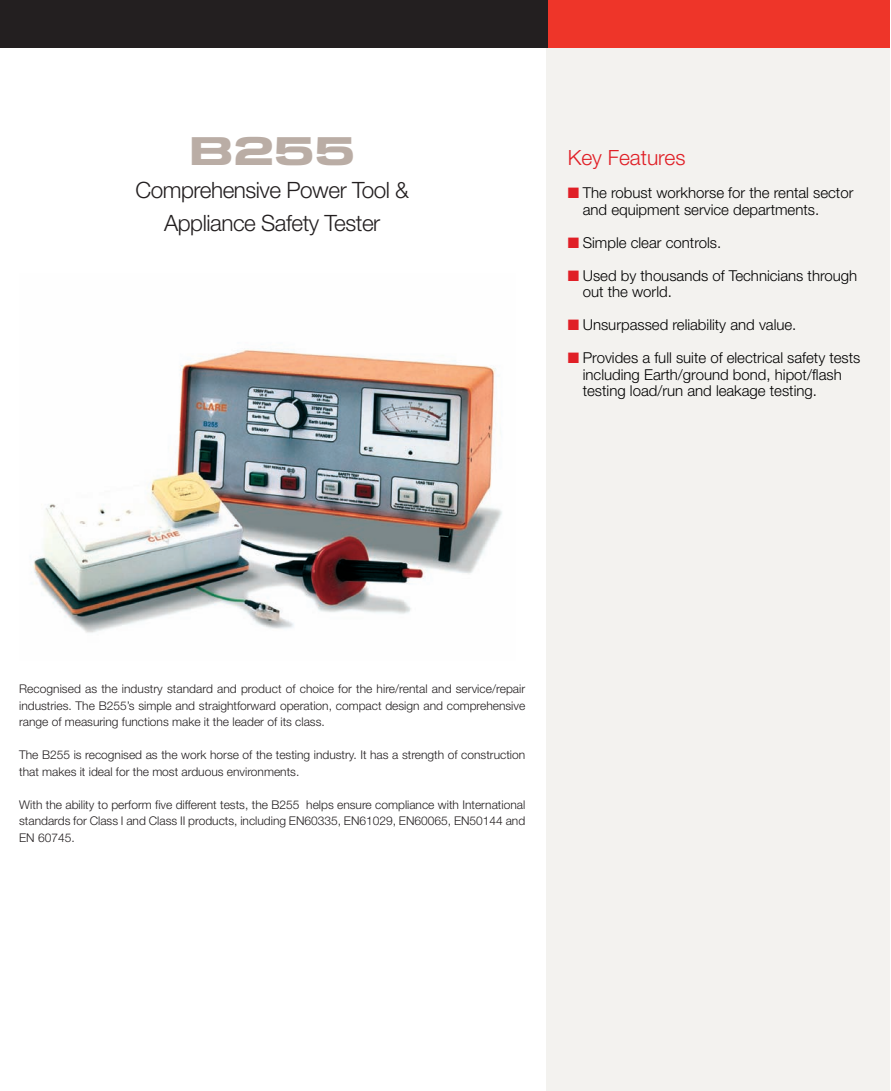
<style>
.page{position:relative;width:891px;height:1091px;background:#fff}
.page>*{position:absolute;margin:0;border:0;box-sizing:border-box;transform-origin:0 0}
.t1{font:39.75px "Seaward";color:#baada5}
.t2{font:300 22.5px/33px "Helvetica Neue";letter-spacing:-.02em;color:#231f20;text-align:center}
.t3{font:300 21px "Helvetica Neue";color:#e01f26}
.t4{font:300 15px/16.5px "Helvetica Neue";color:#000}
.t5{font:300 12px/16.5px "Helvetica Neue";color:#231f20;text-align:justify}
.s1{color:#e01f26}
</style>
<div class="page">
<div style="left:546px;top:9px;width:344px;height:1082px;background:#f3f2ef"></div>
<div style="left:0;top:0;width:890px;height:48px;background:#ee3529"></div>
<div style="left:0;top:0;width:548px;height:48px;background:#231f20"></div>
<img style="left:33px;top:350px;width:469px;height:283px">
<h1 class="t1" style="left:189px;top:128px;width:168px">B255</h1>
<h2 class="t2" style="left:135px;top:176px;width:275px">Comprehensive Power Tool &amp;<br>Appliance Safety Tester</h2>
<h3 class="t3" style="left:568px;top:150px;width:119px">Key Features</h3>
<p class="t4" style="left:583px;top:186px;width:272px;text-indent:-15px"><span class="s1">■</span> The robust workhorse for the rental sector and equipment service departments.</p>
<p class="t4" style="left:568px;top:235px;width:155px"><span class="s1">■</span> Simple clear controls.</p>
<p class="t4" style="left:583px;top:268px;width:276px;text-indent:-15px"><span class="s1">■</span> Used by thousands of Technicians through out the world.</p>
<p class="t4" style="left:568px;top:318px;width:230px"><span class="s1">■</span> Unsurpassed reliability and value.</p>
<p class="t4" style="left:583px;top:351px;width:279px;text-indent:-15px"><span class="s1">■</span> Provides a full suite of electrical safety tests including Earth/ground bond, hipot/flash testing load/run and leakage testing.</p>
<p class="t5" style="left:19px;top:682px;width:507px">Recognised as the industry standard and product of choice for the hire/rental and service/repair industries. The B255’s simple and straightforward operation, compact design and comprehensive range of measuring functions make it the leader of its class.</p>
<p class="t5" style="left:19px;top:748px;width:507px">The B255 is recognised as the work horse of the testing industry. It has a strength of construction that makes it ideal for the most arduous environments.</p>
<p class="t5" style="left:19px;top:797px;width:507px">With the ability to perform five different tests, the B255 helps ensure compliance with International standards for Class I and Class II products, including EN60335, EN61029, EN60065, EN50144 and EN 60745.</p>
</div>
